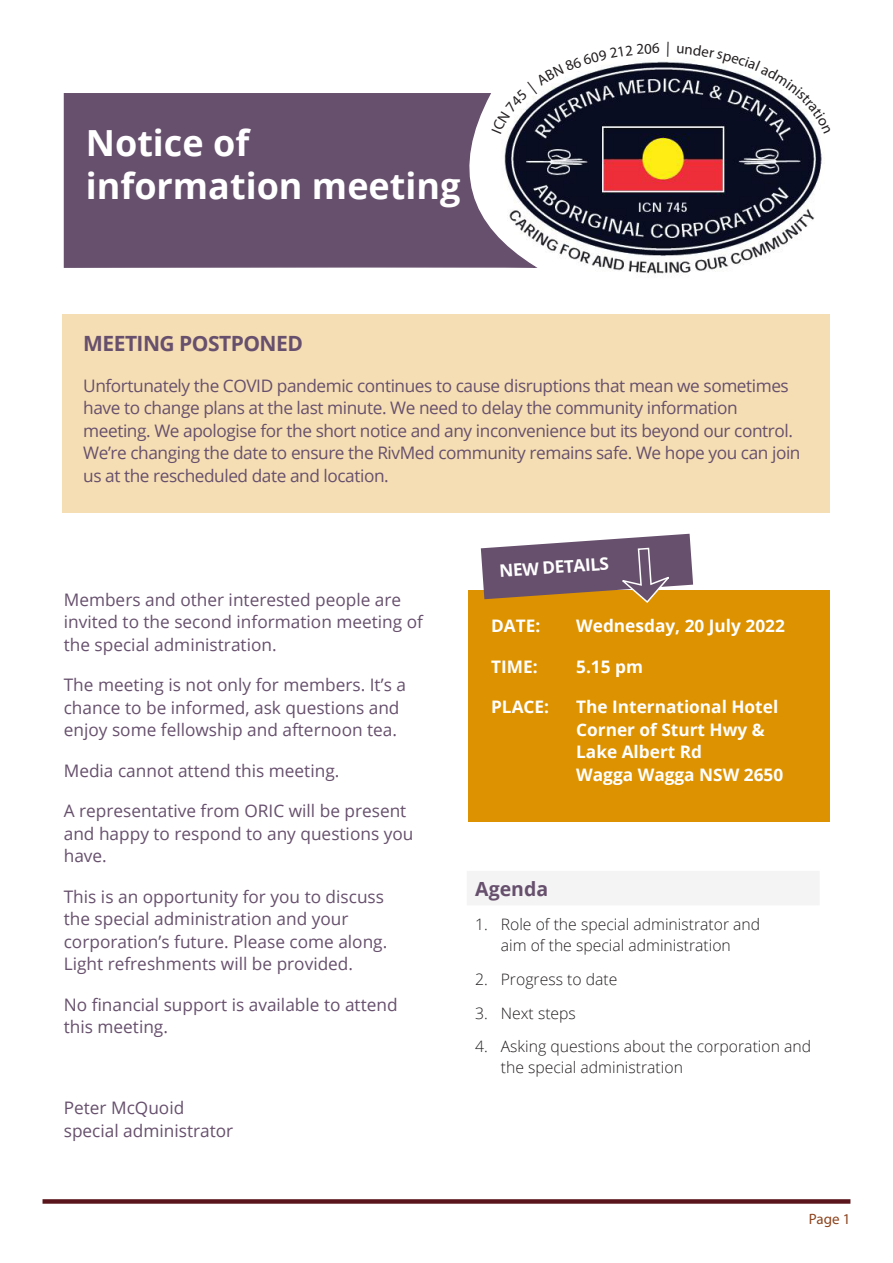
<style>
.page{position:relative;width:893px;height:1263px;background:#fff}
.page>*{position:absolute;margin:0;border:0;box-sizing:border-box;transform-origin:0 0}
.t1{font:700 36px/43.2px "Open Sans";color:#fff}
.body_intro{font:700 21px "Open Sans";letter-spacing:-.025em;color:#67506d}
.heading_1{font:700 19.5px "Open Sans";color:#67506d}
.body_intro-2{font:17.25px/22.5px "Open Sans";color:#67506d}
.body_intro-3{font:17.25px/22.5px "Open Sans";letter-spacing:-.025em;color:#67506d}
.body_intro-4{font:700 17.25px/22.5px "Open Sans";color:#fff}
.body{font:300 15.75px/21px "Open Sans";color:#231f20;text-align:center}
.t2{font:15px "Myriad Pro";color:#8c441e}
</style>
<div class="page">
<div style="left:43px;top:1199px;width:807px;height:5px;background:#59151b"></div>
<div style="left:468px;top:590px;width:362px;height:232px;background:#dd9201"></div>
<div style="left:467px;top:871px;width:353px;height:34px;background:#f4f4f4"></div>
<img style="left:540px;top:61px;width:282px;height:213px">
<svg style="left:63px;top:93px;width:477px;height:175px;background:#6f5a75"></svg>
<div style="left:62px;top:314px;width:768px;height:198px;background:#f5deb3"></div>
<svg style="left:481px;top:534px;width:212px;height:69px"></svg>
<svg style="left:491px;top:61px;width:168px;height:73px"></svg>
<svg style="left:677px;top:60px;width:145px;height:74px"></svg>
<p class="t1" style="left:86px;top:120px;width:376px">Notice of information meeting</p>
<p class="body_intro" style="left:83px;top:329px;width:221px">MEETING POSTPONED</p>
<p class="body_intro-3" style="left:83px;top:374px;width:719px">Unfortunately the COVID pandemic continues to cause disruptions that mean we sometimes have to change plans at the last minute. We need to delay the community information meeting. We apologise for the short notice and any inconvenience but its beyond our control.<br>We’re changing the date to ensure the RivMed community remains safe. We hope you can join us at the rescheduled date and location.</p>
<p class="body_intro-2" style="left:64px;top:588px;width:361px">Members and other interested people are invited to the second information meeting of the special administration.</p>
<p class="body_intro-2" style="left:64px;top:673px;width:344px">The meeting is not only for members. It’s a chance to be informed, ask questions and enjoy some fellowship and afternoon tea.</p>
<p class="body_intro-2" style="left:64px;top:759px;width:277px">Media cannot attend this meeting.</p>
<p class="body_intro-2" style="left:64px;top:799px;width:351px">A representative from ORIC will be present and happy to respond to any questions you have.</p>
<p class="body_intro-2" style="left:64px;top:885px;width:325px">This is an opportunity for you to discuss the special administration and your corporation’s future. Please come along.<br>Light refreshments will be provided.</p>
<p class="body_intro-2" style="left:64px;top:993px;width:335px">No financial support is available to attend this meeting.</p>
<p class="body_intro-2" style="left:64px;top:1096px;width:171px">Peter McQuoid special administrator</p>
<p class="body_intro-4" style="left:499px;top:559px;width:111px;rotate:-4deg">NEW DETAILS</p>
<p class="body_intro-4" style="left:491px;top:614px;width:51px">DATE:</p>
<p class="body_intro-4" style="left:576px;top:614px;width:210px">Wednesday, 20 July 2022</p>
<p class="body_intro-4" style="left:491px;top:655px;width:48px">TIME:</p>
<p class="body_intro-4" style="left:576px;top:655px;width:68px">5.15 pm</p>
<p class="body_intro-4" style="left:491px;top:695px;width:60px">PLACE:</p>
<p class="body_intro-4" style="left:576px;top:695px;width:209px">The International Hotel<br>Corner of Sturt Hwy &amp;<br>Lake Albert Rd<br>Wagga Wagga NSW 2650</p>
<p class="heading_1" style="left:475px;top:875px;width:74px">Agenda</p>
<p class="body" style="left:475px;top:913px;width:287px">1. Role of the special administrator and aim of the special administration</p>
<p class="body" style="left:475px;top:968px;width:144px">2. Progress to date</p>
<p class="body" style="left:475px;top:1002px;width:102px">3. Next steps</p>
<p class="body" style="left:501px;top:1036px;width:312px;text-align:left;text-indent:-26px">4. Asking questions about the corporation and the special administration</p>
<p class="t2" style="left:809px;top:1210px;width:43px">Page 1</p>
</div>
